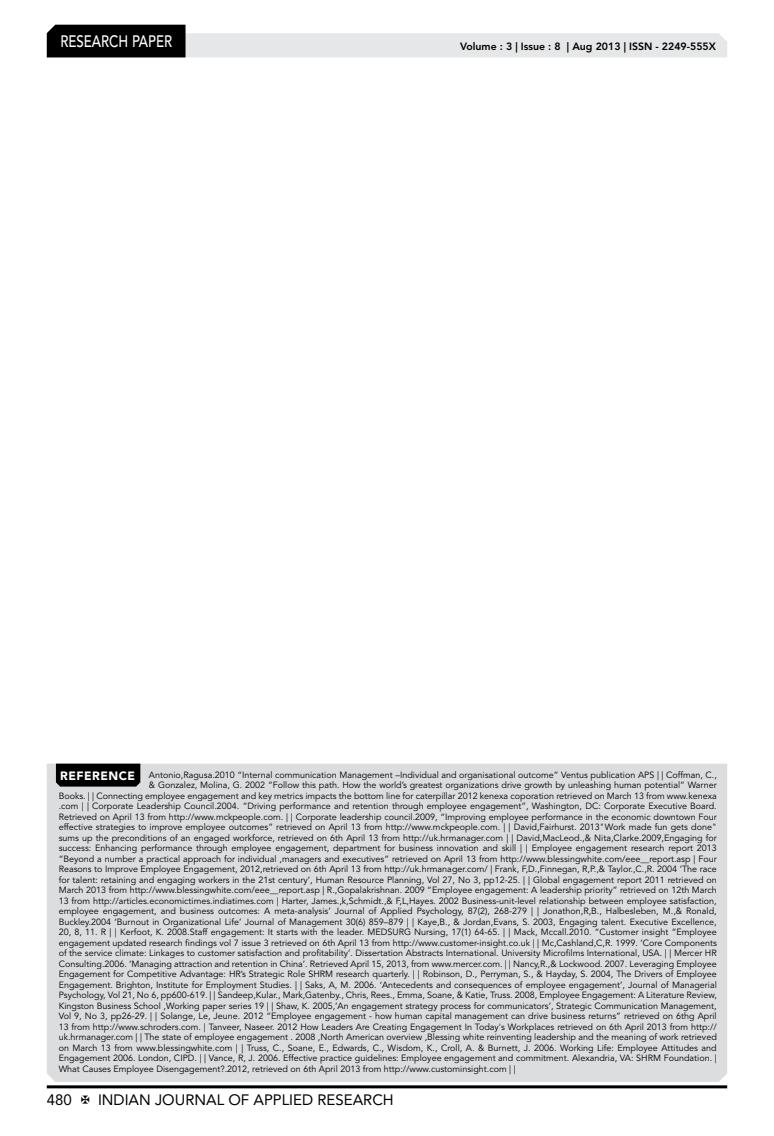
<style>
.page{position:relative;width:774px;height:1136px;background:#fff}
.page>*{position:absolute;margin:0;border:0;box-sizing:border-box;transform-origin:0 0}
.t1{font:500 16.5px "Avenir LT Std";color:#fff;scale:.8 1}
.t2{font:15px "Avenir LT Std";color:#000}
.t3{font:800 10.5px "Avenir LT Std";color:#000}
.t4{font:9px "Avenir LT Std";color:#000}
.s1{font-weight:900;font-size:12px;color:#fff}
</style>
<div class="page">
<hr style="left:47px;top:1085px;width:680px;height:3px;background:#000">
<svg style="left:47px;top:25px;width:680px;height:32px"></svg>
<div style="left:47px;top:763px;width:680px;height:318px;background:#dcddde"></div>
<div style="left:56px;top:763px;width:84px;height:23px;background:#000"></div>
<h1 class="t1" style="left:60px;top:32px;width:139px">RESEARCH PAPER</h1>
<p class="t3" style="left:460px;top:41px;width:257px">Volume : 3 | Issue : 8 | Aug 2013 | ISSN - 2249-555X</p>
<p class="t4" style="left:60px;top:769px;width:658px"><span class="s1">REFERENCE</span> Antonio,Ragusa.2010 “Internal communication Management –Individual and organisational outcome” Ventus publication APS | | Coffman, C.,</p>
<p class="t4" style="left:149px;top:779px;width:569px">&amp; Gonzalez, Molina, G. 2002 “Follow this path. How the world’s greatest organizations drive growth by unleashing human potential” Warner</p>
<p class="t4" style="left:59px;top:790px;width:660px">Books. | | Connecting employee engagement and key metrics impacts the bottom line for caterpillar 2012 kenexa coporation retrieved on March 13 from www.kenexa</p>
<p class="t4" style="left:59px;top:800px;width:660px">.com | | Corporate Leadership Council.2004. “Driving performance and retention through employee engagement”, Washington, DC: Corporate Executive Board.</p>
<p class="t4" style="left:59px;top:811px;width:660px">Retrieved on April 13 from http://www.mckpeople.com. | | Corporate leadership council.2009, “Improving employee performance in the economic downtown Four</p>
<p class="t4" style="left:59px;top:821px;width:660px">effective strategies to improve employee outcomes” retrieved on April 13 from http://www.mckpeople.com. | | David,Fairhurst. 2013"Work made fun gets done"</p>
<p class="t4" style="left:59px;top:832px;width:659px">sums up the preconditions of an engaged workforce, retrieved on 6th April 13 from http://uk.hrmanager.com | | David,MacLeod.,&amp; Nita,Clarke.2009,Engaging for</p>
<p class="t4" style="left:59px;top:842px;width:660px">success: Enhancing performance through employee engagement, department for business innovation and skill | | Employee engagement research report 2013</p>
<p class="t4" style="left:59px;top:853px;width:660px">“Beyond a number a practical approach for individual ,managers and executives” retrieved on April 13 from http://www.blessingwhite.com/eee__report.asp | Four</p>
<p class="t4" style="left:59px;top:863px;width:659px">Reasons to Improve Employee Engagement, 2012,retrieved on 6th April 13 from http://uk.hrmanager.com/ | Frank, F,D.,Finnegan, R,P.,&amp; Taylor.,C.,R. 2004 ‘The race</p>
<p class="t4" style="left:59px;top:874px;width:660px">for talent: retaining and engaging workers in the 21st century’, Human Resource Planning, Vol 27, No 3, pp12-25. | | Global engagement report 2011 retrieved on</p>
<p class="t4" style="left:59px;top:884px;width:660px">March 2013 from http://www.blessingwhite.com/eee__report.asp | R.,Gopalakrishnan. 2009 “Employee engagement: A leadership priority” retrieved on 12th March</p>
<p class="t4" style="left:59px;top:895px;width:660px">13 from http://articles.economictimes.indiatimes.com | Harter, James.,k,Schmidt.,&amp; F,L,Hayes. 2002 Business-unit-level relationship between employee satisfaction,</p>
<p class="t4" style="left:59px;top:905px;width:660px">employee engagement, and business outcomes: A meta-analysis’ Journal of Applied Psychology, 87(2), 268-279 | | Jonathon,R,B., Halbesleben, M.,&amp; Ronald,</p>
<p class="t4" style="left:59px;top:916px;width:659px">Buckley.2004 ‘Burnout in Organizational Life’ Journal of Management 30(6) 859–879 | | Kaye,B., &amp; Jordan,Evans, S. 2003, Engaging talent. Executive Excellence,</p>
<p class="t4" style="left:59px;top:926px;width:660px">20, 8, 11. R | | Kerfoot, K. 2008.Staff engagement: It starts with the leader. MEDSURG Nursing, 17(1) 64-65. | | Mack, Mccall.2010. “Customer insight “Employee</p>
<p class="t4" style="left:59px;top:937px;width:660px">engagement updated research findings vol 7 issue 3 retrieved on 6th April 13 from http://www.customer-insight.co.uk | | Mc,Cashland,C,R. 1999. ‘Core Components</p>
<p class="t4" style="left:59px;top:947px;width:659px">of the service climate: Linkages to customer satisfaction and profitability’. Dissertation Abstracts International. University Microfilms International, USA. | | Mercer HR</p>
<p class="t4" style="left:59px;top:958px;width:659px">Consulting.2006. ‘Managing attraction and retention in China’. Retrieved April 15, 2013, from www.mercer.com. | | Nancy,R.,&amp; Lockwood. 2007. Leveraging Employee</p>
<p class="t4" style="left:59px;top:968px;width:660px">Engagement for Competitive Advantage: HR’s Strategic Role SHRM research quarterly. | | Robinson, D., Perryman, S., &amp; Hayday, S. 2004, The Drivers of Employee</p>
<p class="t4" style="left:59px;top:979px;width:660px">Engagement. Brighton, Institute for Employment Studies. | | Saks, A, M. 2006. ‘Antecedents and consequences of employee engagement’, Journal of Managerial</p>
<p class="t4" style="left:59px;top:989px;width:660px">Psychology, Vol 21, No 6, pp600-619. | | Sandeep,Kular., Mark,Gatenby., Chris, Rees., Emma, Soane, &amp; Katie, Truss. 2008, Employee Engagement: A Literature Review,</p>
<p class="t4" style="left:59px;top:1000px;width:659px">Kingston Business School ,Working paper series 19 | | Shaw, K. 2005,‘An engagement strategy process for communicators’, Strategic Communication Management,</p>
<p class="t4" style="left:59px;top:1010px;width:659px">Vol 9, No 3, pp26-29. | | Solange, Le, Jeune. 2012 “Employee engagement - how human capital management can drive business returns” retrieved on 6thg April</p>
<p class="t4" style="left:59px;top:1021px;width:659px">13 from http://www.schroders.com. | Tanveer, Naseer. 2012 How Leaders Are Creating Engagement In Today's Workplaces retrieved on 6th April 2013 from http://</p>
<p class="t4" style="left:59px;top:1031px;width:660px">uk.hrmanager.com | | The state of employee engagement . 2008 ,North American overview ,Blessing white reinventing leadership and the meaning of work retrieved</p>
<p class="t4" style="left:59px;top:1042px;width:659px">on March 13 from www.blessingwhite.com | | Truss, C., Soane, E., Edwards, C., Wisdom, K., Croll, A. &amp; Burnett, J. 2006. Working Life: Employee Attitudes and</p>
<p class="t4" style="left:59px;top:1052px;width:660px">Engagement 2006. London, CIPD. | | Vance, R, J. 2006. Effective practice guidelines: Employee engagement and commitment. Alexandria, VA: SHRM Foundation. |</p>
<p class="t4" style="left:59px;top:1063px;width:459px">What Causes Employee Disengagement?.2012, retrieved on 6th April 2013 from http://www.custominsight.com | |</p>
<h2 class="t2" style="left:47px;top:1090px;width:27px">480</h2>
<h2 class="t2" style="left:98px;top:1090px;width:297px">INDIAN JOURNAL OF APPLIED RESEARCH</h2>
</div>
